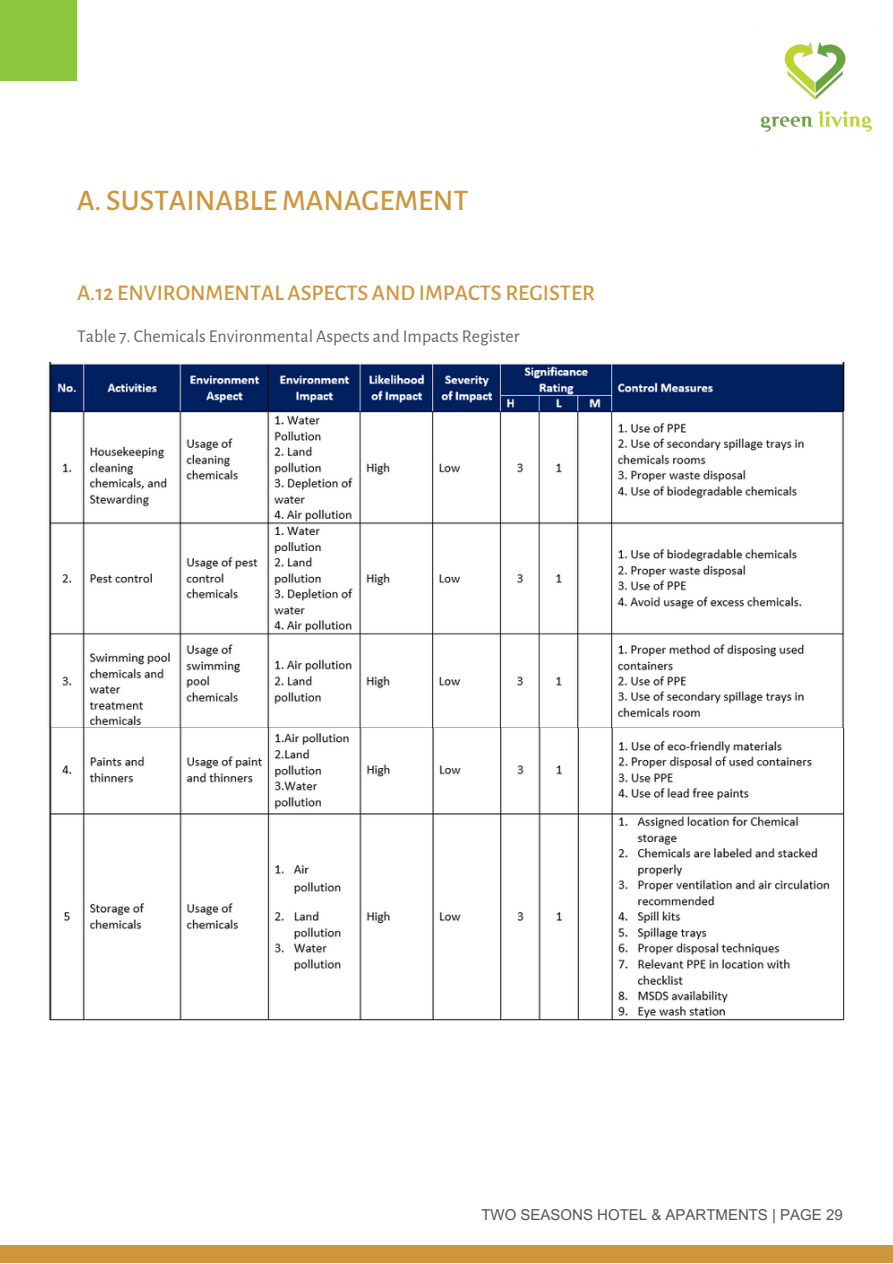
<style>
.page{position:relative;width:893px;height:1264px;background:#fff}
.page>*{position:absolute;margin:0;border:0;box-sizing:border-box;transform-origin:0 0}
.t1{font:500 30px "Alegreya Sans";color:#cf963e}
.t2{font:500 22.5px "Alegreya Sans";color:#cf963e}
.t3{font:18px "Alegreya Sans";color:#646464}
.t4{font:15px "Arial MT Pro";color:#545454}
</style>
<div class="page">
<div style="left:0;top:0;width:77px;height:81px;background:#8cc63f"></div>
<img style="left:761px;top:42px;width:111px;height:90px">
<div style="left:0;top:1245px;width:892px;height:17px;background:#cf963e"></div>
<img style="left:48px;top:362px;width:797px;height:366px">
<img style="left:48px;top:728px;width:797px;height:293px">
<p class="t1" style="left:77px;top:186px;width:393px">A. SUSTAINABLE MANAGEMENT</p>
<p class="t2" style="left:77px;top:282px;width:519px">A.12 ENVIRONMENTAL ASPECTS AND IMPACTS REGISTER</p>
<p class="t3" style="left:77px;top:328px;width:444px">Table 7. Chemicals Environmental Aspects and Impacts Register</p>
<p class="t4" style="left:481px;top:1209px;width:363px">TWO SEASONS HOTEL &amp; APARTMENTS | PAGE 29</p>
</div>
